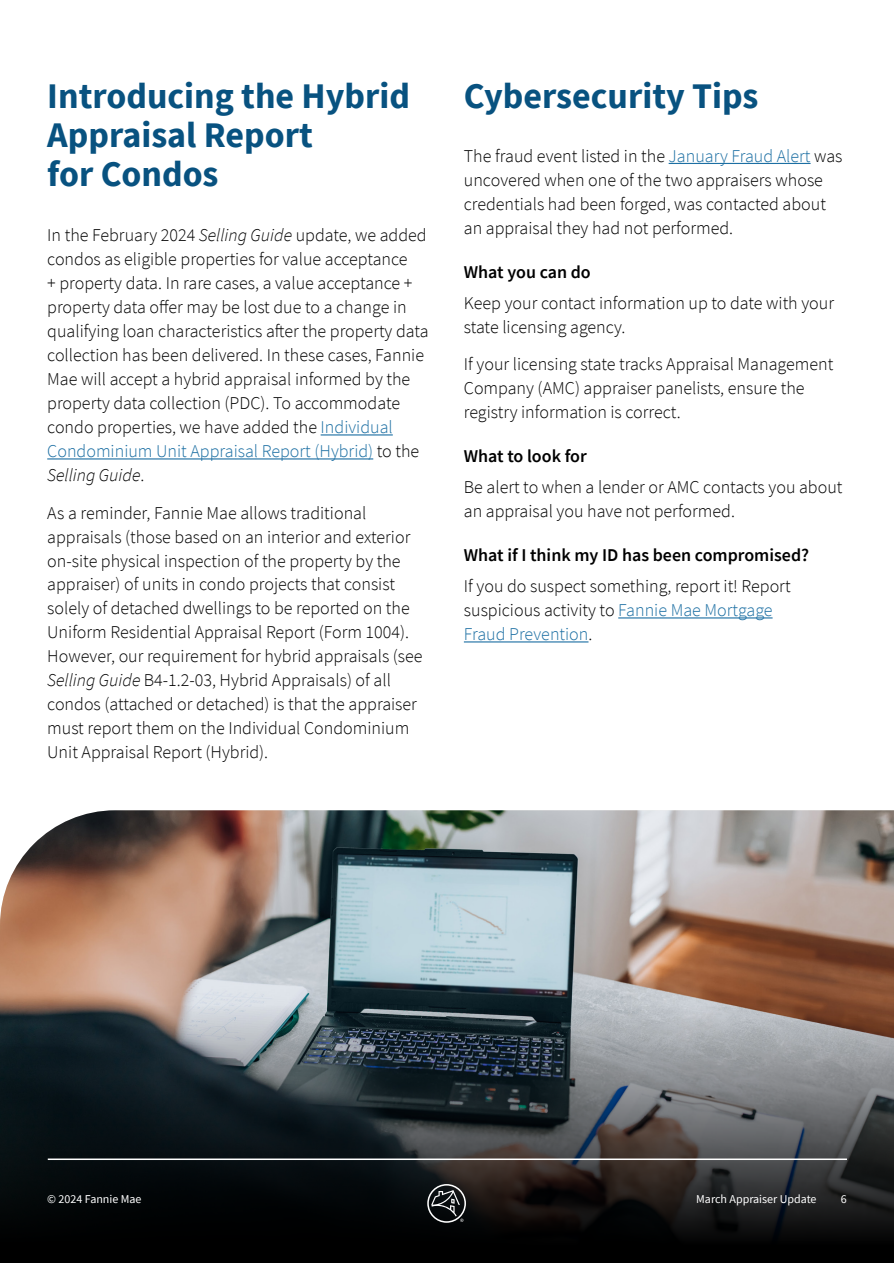
<style>
.page{position:relative;width:894px;height:1263px;background:#fff}
.page>*{position:absolute;margin:0;border:0;box-sizing:border-box;transform-origin:0 0}
.t1{font:700 36px/39px "Source Sans Pro";color:#085280}
.t2{font:300 18px/24px "Source Sans Pro";color:#000}
.t3{font:600 18px "Source Sans Pro";color:#000}
.t4{font:12px "Source Sans Pro";color:#fff}
.s1{font-style:italic}
.s2{color:#1c6fa3}
</style>
<div class="page">
<img style="left:0;top:810px;width:894px;height:189px">
<svg style="left:0;top:999px;width:894px;height:264px;background:#333639"></svg>
<svg style="left:427px;top:1184px;width:39px;height:39px;background:#3e4142"></svg>
<hr style="left:48px;top:1159px;width:799px;height:1px;background:#fff">
<hr style="left:321px;top:434px;width:72px;height:2px;background:#1c6fa3">
<hr style="left:47px;top:458px;width:326px;height:2px;background:#1c6fa3">
<hr style="left:669px;top:163px;width:142px;height:1px;background:#1c6fa3">
<hr style="left:618px;top:617px;width:155px;height:2px;background:#1c6fa3">
<hr style="left:464px;top:641px;width:125px;height:2px;background:#1c6fa3">
<h1 class="t1" style="left:47px;top:76px;width:364px">Introducing the Hybrid<br>Appraisal Report<br>for Condos</h1>
<p class="t2" style="left:47px;top:223px;width:383px">In the February 2024 <span class="s1">Selling Guide</span> update, we added condos as eligible properties for value acceptance<br>+ property data. In rare cases, a value acceptance + property data offer may be lost due to a change in qualifying loan characteristics after the property data collection has been delivered. In these cases, Fannie Mae will accept a hybrid appraisal informed by the property data collection (PDC). To accommodate condo properties, we have added the <span class="s2">Individual Condominium Unit Appraisal Report (Hybrid)</span> to the <span class="s1">Selling Guide</span>.</p>
<p class="t2" style="left:47px;top:501px;width:377px">As a reminder, Fannie Mae allows traditional appraisals (those based on an interior and exterior on-site physical inspection of the property by the appraiser) of units in condo projects that consist solely of detached dwellings to be reported on the Uniform Residential Appraisal Report (Form 1004).<br>However, our requirement for hybrid appraisals (see <span class="s1">Selling Guide</span> B4-1.2-03, Hybrid Appraisals) of all condos (attached or detached) is that the appraiser must report them on the Individual Condominium Unit Appraisal Report (Hybrid).</p>
<h1 class="t1" style="left:464px;top:76px;width:296px">Cybersecurity Tips</h1>
<p class="t2" style="left:464px;top:144px;width:380px">The fraud event listed in the <span class="s2">January Fraud Alert</span> was uncovered when one of the two appraisers whose credentials had been forged, was contacted about an appraisal they had not performed.</p>
<p class="t3" style="left:464px;top:260px;width:128px">What you can do</p>
<p class="t2" style="left:464px;top:291px;width:372px">Keep your contact information up to date with your state licensing agency.</p>
<p class="t2" style="left:464px;top:352px;width:371px">If your licensing state tracks Appraisal Management<br>Company (AMC) appraiser panelists, ensure the registry information is correct.</p>
<p class="t3" style="left:464px;top:444px;width:124px">What to look for</p>
<p class="t2" style="left:464px;top:475px;width:380px">Be alert to when a lender or AMC contacts you about an appraisal you have not performed.</p>
<p class="t3" style="left:464px;top:543px;width:347px">What if I think my ID has been compromised?</p>
<p class="t2" style="left:464px;top:574px;width:328px">If you do suspect something, report it! Report suspicious activity to <span class="s2">Fannie Mae Mortgage<br>Fraud Prevention</span>.</p>
<p class="t4" style="left:47px;top:1192px;width:96px">© 2024 Fannie Mae</p>
<p class="t4" style="left:696px;top:1192px;width:122px">March Appraiser Update</p>
<p class="t4" style="left:841px;top:1192px;width:7px">6</p>
</div>
